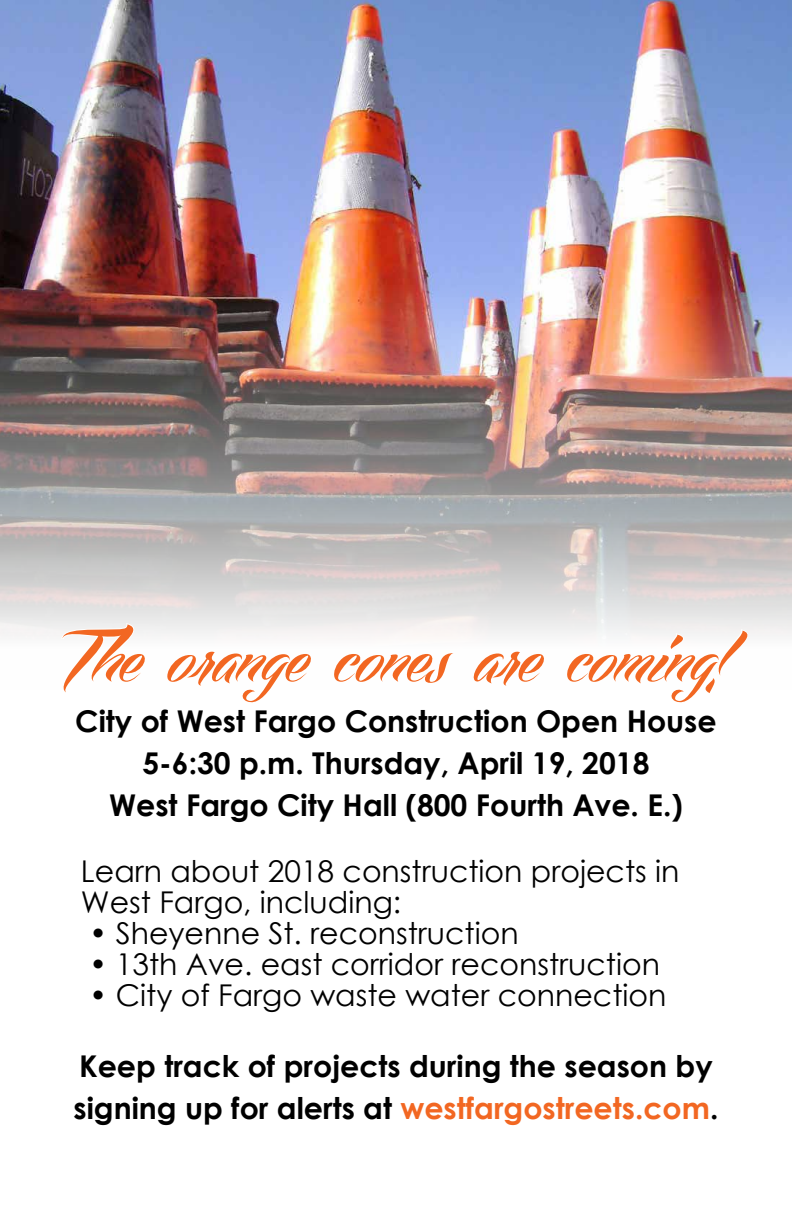
<style>
.page{position:relative;width:792px;height:1224px;background:#fff}
.page>*{position:absolute;margin:0;border:0;box-sizing:border-box;transform-origin:0 0}
.t1{font:80px "Echinos Park Script";color:#f26722}
.t2{font:700 30px/42px "Century Gothic";color:#000;text-align:center}
.t3{font:30px/31px "Century Gothic";color:#000}
.s1{color:#f26722}
</style>
<div class="page">
<img style="left:0;top:0;width:792px;height:636px">
<div style="left:53px;top:621px;width:403px;height:15px;background:#f3f1f1"></div>
<div style="left:470px;top:628px;width:292px;height:8px;background:#f3f2f2"></div>
<h1 class="t1" style="left:62px;top:608px;width:717px">The orange cones are coming!</h1>
<p class="t2" style="left:75px;top:699px;width:643px">City of West Fargo Construction Open House<br>5-6:30 p.m. Thursday, April 19, 2018<br>West Fargo City Hall (800 Fourth Ave. E.)</p>
<p class="t3" style="left:81px;top:855px;width:600px">Learn about 2018 construction projects in<br>West Fargo, including:</p>
<p class="t3" style="left:89px;top:917px;width:431px">• Sheyenne St. reconstruction</p>
<p class="t3" style="left:89px;top:948px;width:572px">• 13th Ave. east corridor reconstruction</p>
<p class="t3" style="left:89px;top:979px;width:579px">• City of Fargo waste water connection</p>
<p class="t2" style="left:74px;top:1044px;width:646px;text-align:left">Keep track of projects during the season by signing up for alerts at <span class="s1">westfargostreets.com</span>.</p>
</div>
